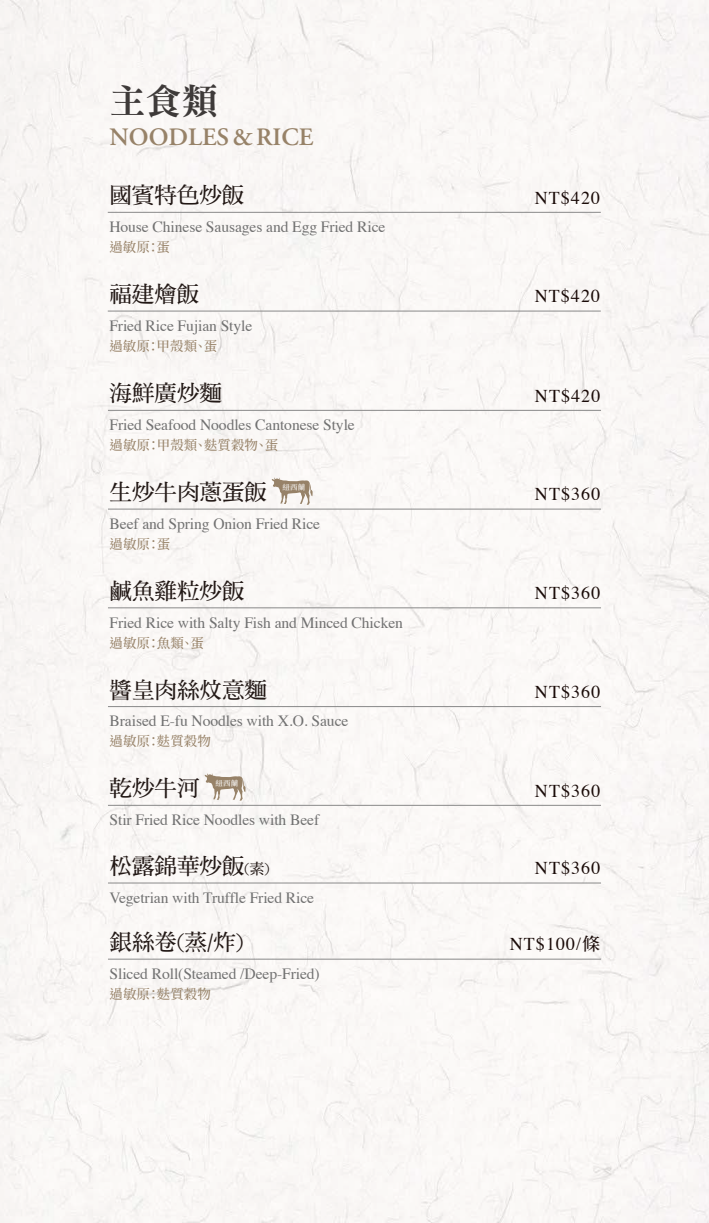
<style>
.page{position:relative;width:709px;height:1223px;background:#fff}
.page>*{position:absolute;margin:0;border:0;box-sizing:border-box;transform-origin:0 0}
.t1{font:36.25px "DF Ming Std W9";color:#3e3a39}
.t2{font:600 25px "Adobe Garamond Pro";color:#978268}
.t3{font:22.5px "DF Ming Std W7";color:#221815}
.t4{font:18px "Times";letter-spacing:.06em;color:#1a0b08}
.t5{font:15.62px "Times";letter-spacing:-.005em;color:#717171}
.t6{font:500 13.5px "Noto Serif CJ Ktc";color:#978268}
.t7{font:500 7.5px "Noto Serif CJ Ktc";letter-spacing:.02em;color:#fff}
.s1{font-size:15px}
.s2{font-family:"DF Ming Std W7";font-size:17.5px}
</style>
<div class="page">
<div style="left:0;top:0;width:709px;height:1222px;background:#faf8f6"></div>
<hr style="left:108px;top:212px;width:493px;height:1px;background:#898989">
<hr style="left:108px;top:311px;width:493px;height:1px;background:#898989">
<hr style="left:108px;top:410px;width:493px;height:1px;background:#898989">
<hr style="left:108px;top:509px;width:493px;height:1px;background:#898989">
<svg style="left:271px;top:477px;width:42px;height:28px"></svg>
<hr style="left:108px;top:607px;width:493px;height:1px;background:#898989">
<hr style="left:108px;top:706px;width:493px;height:1px;background:#898989">
<hr style="left:108px;top:805px;width:493px;height:1px;background:#898989">
<svg style="left:204px;top:773px;width:42px;height:27px"></svg>
<hr style="left:108px;top:882px;width:493px;height:1px;background:#898989">
<hr style="left:108px;top:959px;width:493px;height:1px;background:#898989">
<h1 class="t1" style="left:109px;top:81px;width:110px">主食類</h1>
<h2 class="t2" style="left:109px;top:123px;width:205px">NOODLES&amp;RICE</h2>
<h3 class="t3" style="left:109px;top:183px;width:137px">國賓特色炒飯</h3>
<p class="t5" style="left:109px;top:212px;width:277px">House Chinese Sausages and Egg Fried Rice</p>
<p class="t6" style="left:109px;top:239px;width:62px">過敏原：蛋</p>
<h3 class="t3" style="left:109px;top:282px;width:92px">福建燴飯</h3>
<p class="t5" style="left:109px;top:311px;width:145px">Fried Rice Fujian Style</p>
<p class="t6" style="left:109px;top:338px;width:110px">過敏原：甲殼類、蛋</p>
<h3 class="t3" style="left:110px;top:381px;width:114px">海鮮廣炒麵</h3>
<p class="t5" style="left:110px;top:410px;width:247px">Fried Seafood Noodles Cantonese Style</p>
<p class="t6" style="left:110px;top:437px;width:170px">過敏原：甲殼類、麩質穀物、蛋</p>
<h3 class="t3" style="left:110px;top:480px;width:159px">生炒牛肉蔥蛋飯</h3>
<p class="t5" style="left:110px;top:509px;width:212px">Beef and Spring Onion Fried Rice</p>
<p class="t6" style="left:110px;top:536px;width:62px">過敏原：蛋</p>
<p class="t7" style="left:282px;top:483px;width:24px">紐西蘭</p>
<h3 class="t3" style="left:110px;top:578px;width:136px">鹹魚雞粒炒飯</h3>
<p class="t5" style="left:110px;top:607px;width:295px">Fried Rice with Salty Fish and Minced Chicken</p>
<p class="t6" style="left:110px;top:635px;width:96px">過敏原：魚類、蛋</p>
<h3 class="t3" style="left:110px;top:677px;width:159px">醬皇肉絲炆意麵</h3>
<p class="t5" style="left:110px;top:706px;width:240px">Braised E-fu Noodles with X.O. Sauce</p>
<p class="t6" style="left:110px;top:733px;width:103px">過敏原：麩質穀物</p>
<h3 class="t3" style="left:110px;top:776px;width:91px">乾炒牛河</h3>
<p class="t5" style="left:110px;top:805px;width:211px">Stir Fried Rice Noodles with Beef</p>
<p class="t7" style="left:215px;top:778px;width:24px">紐西蘭</p>
<h3 class="t3" style="left:110px;top:853px;width:161px">松露錦華炒飯<span class="s1">(素)</span></h3>
<p class="t5" style="left:110px;top:882px;width:206px">Vegetrian with Truffle Fried Rice</p>
<h3 class="t3" style="left:110px;top:929px;width:135px">銀絲卷(蒸/炸)</h3>
<p class="t5" style="left:110px;top:959px;width:212px">Sliced Roll(Steamed /Deep-Fried)</p>
<p class="t6" style="left:110px;top:986px;width:103px">過敏原：麩質穀物</p>
<p class="t4" style="left:534px;top:181px;width:67px">NT$420</p>
<p class="t4" style="left:534px;top:279px;width:67px">NT$420</p>
<p class="t4" style="left:535px;top:379px;width:67px">NT$420</p>
<p class="t4" style="left:535px;top:477px;width:67px">NT$360</p>
<p class="t4" style="left:535px;top:576px;width:67px">NT$360</p>
<p class="t4" style="left:535px;top:675px;width:67px">NT$360</p>
<p class="t4" style="left:535px;top:773px;width:67px">NT$360</p>
<p class="t4" style="left:535px;top:851px;width:67px">NT$360</p>
<p class="t4" style="left:510px;top:927px;width:92px">NT$100/<span class="s2">條</span></p>
</div>
